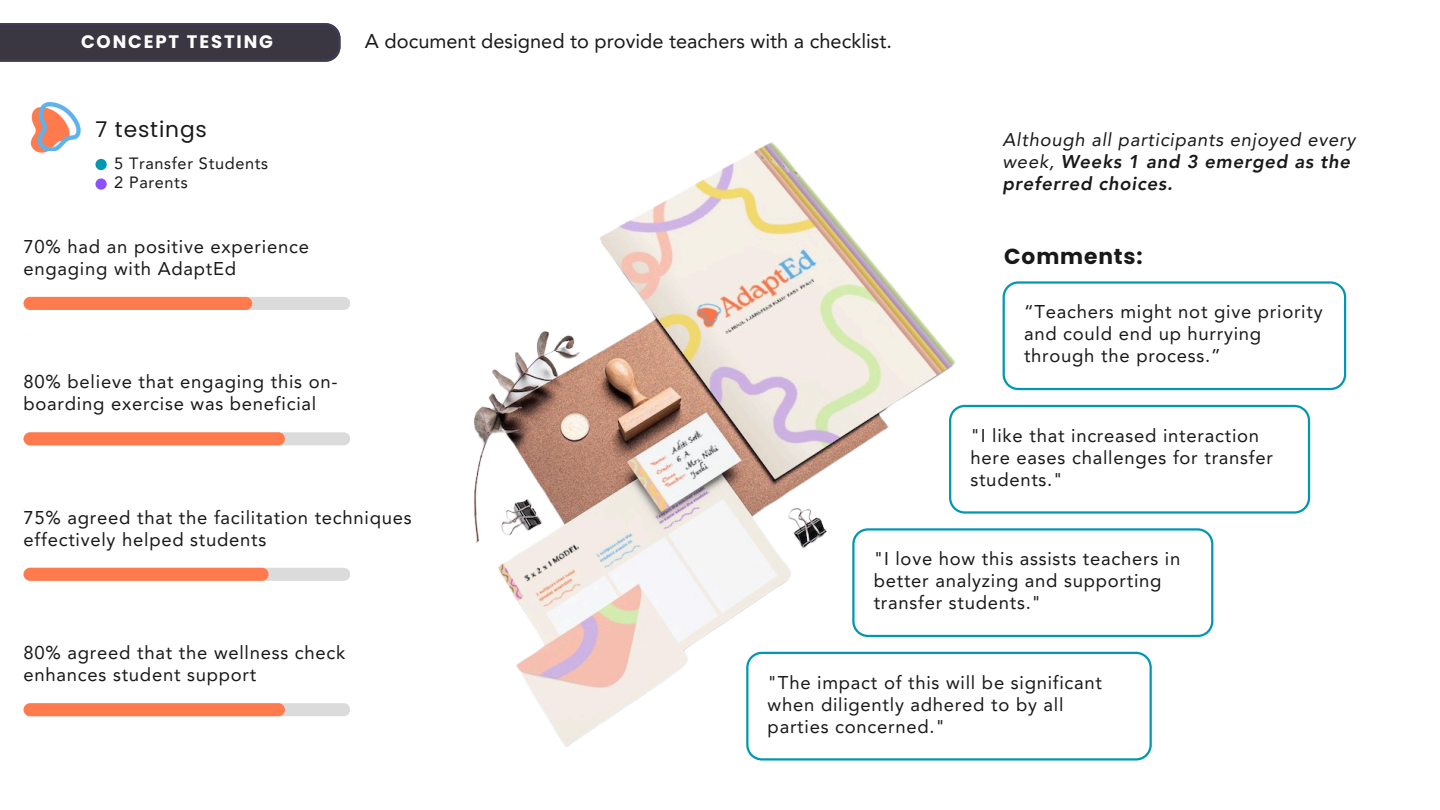
<style>
.page{position:relative;width:1440px;height:810px;background:#fff}
.page>*{position:absolute;margin:0;border:0;box-sizing:border-box;transform-origin:0 0}
.t1{font:21.7px "Poppins";letter-spacing:.04em;color:#191919}
.t2{font:700 21.7px "Poppins";letter-spacing:.04em;color:#191919}
.t3{font:20px "Avenir LT Pro";color:#191919}
.t4{font:18.5px/22px "Avenir LT Pro";letter-spacing:.04em;color:#191919}
.t5{font:italic 18.5px/22px "Avenir LT Pro";letter-spacing:.04em;color:#191919}
.t6{font:700 18.1px "Poppins";letter-spacing:.105em;color:#fff}
.t7{font:16.3px "Avenir LT Pro";letter-spacing:.04em;color:#191919}
.s1{font-weight:800}
</style>
<div class="page">
<svg style="left:0;top:23px;width:340px;height:39px;background:#3c3846"></svg>
<img style="left:30px;top:109px;width:18px;height:44px">
<img style="left:35px;top:102px;width:46px;height:49px">
<img style="left:473px;top:142px;width:604px;height:605px">
<div style="left:95px;top:159px;width:12px;height:11px;background:#0097b2;border-radius:50%"></div>
<div style="left:95px;top:178px;width:12px;height:12px;background:#8c52ff;border-radius:50%"></div>
<div style="left:24px;top:297px;width:326px;height:13px;background:#dbdbdb;border-radius:7px"></div>
<div style="left:24px;top:297px;width:228px;height:13px;background:#ff7b4d;border-radius:7px"></div>
<div style="left:24px;top:432px;width:326px;height:13px;background:#dbdbdb;border-radius:7px"></div>
<div style="left:24px;top:432px;width:261px;height:13px;background:#ff7b4d;border-radius:7px"></div>
<div style="left:24px;top:703px;width:326px;height:13px;background:#dbdbdb;border-radius:7px"></div>
<div style="left:24px;top:703px;width:261px;height:13px;background:#ff7b4d;border-radius:7px"></div>
<div style="left:24px;top:568px;width:326px;height:13px;background:#dbdbdb;border-radius:7px"></div>
<div style="left:24px;top:568px;width:245px;height:13px;background:#ff7b4d;border-radius:7px"></div>
<svg style="left:1003px;top:281px;width:343px;height:109px"></svg>
<svg style="left:949px;top:405px;width:361px;height:109px"></svg>
<svg style="left:852px;top:528px;width:361px;height:109px"></svg>
<svg style="left:746px;top:652px;width:406px;height:109px"></svg>
<p class="t6" style="left:81px;top:29px;width:194px">CONCEPT TESTING</p>
<h2 class="t1" style="left:95px;top:114px;width:113px">7 testings</h2>
<h4 class="t7" style="left:114px;top:156px;width:156px">5 Transfer Students</h4>
<h4 class="t7" style="left:114px;top:176px;width:75px">2 Parents</h4>
<p class="t4" style="left:24px;top:237px;width:287px">70% had an positive experience engaging with AdaptEd</p>
<h4 class="t3" style="left:365px;top:33px;width:529px">A document designed to provide teachers with a checklist.</h4>
<h4 class="t4" style="left:24px;top:373px;width:316px">80% believe that engaging this on&shy;boarding exercise was beneficial</h4>
<p class="t5" style="left:1003px;top:130px;width:354px">Although all participants enjoyed every week, <span class="s1">Weeks 1 and 3 emerged as the preferred choices.</span></p>
<h4 class="t2" style="left:1004px;top:241px;width:140px">Comments:</h4>
<p class="t4" style="left:1024px;top:302px;width:300px">“Teachers might not give priority and could end up hurrying through the process.”</p>
<h4 class="t4" style="left:970px;top:426px;width:304px">"I like that increased interaction here eases challenges for transfer students."</h4>
<h4 class="t4" style="left:24px;top:508px;width:390px">75% agreed that the facilitation techniques effectively helped students</h4>
<h4 class="t4" style="left:24px;top:643px;width:323px">80% agreed that the wellness check enhances student support</h4>
<h1 class="t4" style="left:874px;top:549px;width:308px">"I love how this assists teachers in better analyzing and supporting transfer students."</h1>
<h4 class="t4" style="left:768px;top:673px;width:336px">"The impact of this will be significant when diligently adhered to by all parties concerned."</h4>
</div>
